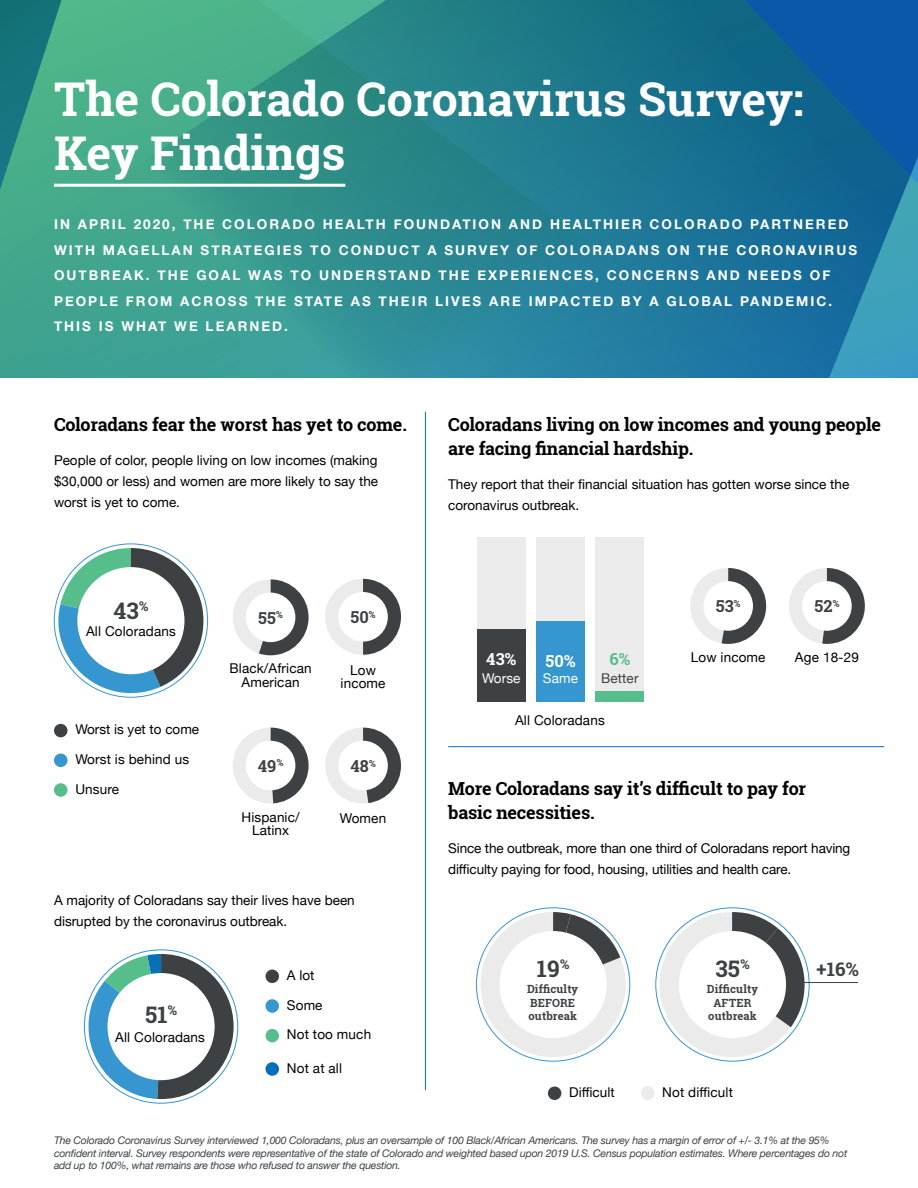
<style>
.page{position:relative;width:918px;height:1188px;background:#fff}
.page>*{position:absolute;margin:0;border:0;box-sizing:border-box;transform-origin:0 0}
.t1{font:700 46.5px/54px "Roboto Slab";color:#fff}
.t2{font:700 22.8px "Roboto Slab";letter-spacing:.01em;color:#3e4143}
.t3{font:700 18.75px "Roboto Slab";color:#3e4143}
.t4{font:700 18px/24px "Roboto Slab";letter-spacing:-.01em;color:#000}
.t5{font:700 16.5px "Roboto Slab";letter-spacing:.01em;color:#3e4143}
.t6{font:700 16.5px "Roboto Slab";color:#fff}
.t7{font:700 16.5px "Roboto Slab";color:#56be8b}
.t8{font:13.5px/21px "Helvetica Neue";color:#000}
.t9{font:700 13.5px/25.5px "Helvetica Neue";letter-spacing:.15em;color:#fff}
.t10{font:13.5px "Helvetica Neue";letter-spacing:.01em;color:#fff}
.t11{font:13.5px "Helvetica Neue";letter-spacing:.01em;color:#3e4143}
.t12{font:700 11.25px/13.5px "Roboto Slab";letter-spacing:.01em;color:#3e4143}
.t13{font:italic 10.5px/12.6px "Helvetica Neue";letter-spacing:-.02em;color:#3e4143}
</style>
<div class="page">
<hr style="left:793px;top:982px;width:65px;height:1px;background:#3e4143">
<svg style="left:655px;top:912px;width:155px;height:150px"></svg>
<svg style="left:481px;top:912px;width:150px;height:145px"></svg>
<div style="left:536px;top:621px;width:49px;height:81px;background:#3596d0"></div>
<div style="left:536px;top:537px;width:49px;height:84px;background:#ebebec"></div>
<hr style="left:425px;top:412px;width:1px;height:678px;background:#0970b8">
<svg style="left:0;top:0;width:918px;height:378px;background:#2a8892"></svg>
<hr style="left:54px;top:184px;width:291px;height:3px;background:#fff">
<svg style="left:87px;top:954px;width:147px;height:145px"></svg>
<div style="left:266px;top:970px;width:13px;height:13px;background:#3e4143;border-radius:50%"></div>
<div style="left:266px;top:999px;width:13px;height:14px;background:#3596d0;border-radius:50%"></div>
<div style="left:266px;top:1029px;width:13px;height:13px;background:#55be8b;border-radius:50%"></div>
<div style="left:266px;top:1062px;width:13px;height:14px;background:#006fba;border-radius:50%"></div>
<div style="left:108px;top:973px;width:107px;height:107px;background:#fff;border-radius:50%"></div>
<div style="left:477px;top:537px;width:49px;height:165px;background:#ebebec"></div>
<div style="left:477px;top:629px;width:49px;height:73px;background:#3e4143"></div>
<div style="left:548px;top:1087px;width:13px;height:13px;background:#3e4143;border-radius:50%"></div>
<div style="left:641px;top:1087px;width:13px;height:13px;background:#ebebec;border-radius:50%"></div>
<svg style="left:57px;top:548px;width:146px;height:150px"></svg>
<div style="left:54px;top:724px;width:14px;height:13px;background:#3e4143;border-radius:50%"></div>
<div style="left:54px;top:754px;width:14px;height:13px;background:#3596d0;border-radius:50%"></div>
<div style="left:54px;top:783px;width:14px;height:14px;background:#55be8b;border-radius:50%"></div>
<div style="left:77px;top:567px;width:107px;height:107px;background:#fff;border-radius:50%"></div>
<div style="left:595px;top:537px;width:49px;height:165px;background:#ebebec"></div>
<div style="left:595px;top:691px;width:49px;height:11px;background:#55be8b"></div>
<div style="left:500px;top:931px;width:107px;height:107px;background:#fff;border-radius:50%"></div>
<hr style="left:448px;top:746px;width:436px;height:1px;background:#0970b8">
<svg style="left:690px;top:568px;width:76px;height:76px"></svg>
<div style="left:703px;top:581px;width:50px;height:50px;background:#fff;border-radius:50%"></div>
<svg style="left:789px;top:568px;width:76px;height:76px"></svg>
<div style="left:802px;top:581px;width:50px;height:50px;background:#fff;border-radius:50%"></div>
<div style="left:679px;top:931px;width:107px;height:107px;background:#fff;border-radius:50%"></div>
<svg style="left:325px;top:579px;width:76px;height:76px"></svg>
<div style="left:338px;top:592px;width:50px;height:50px;background:#fff;border-radius:50%"></div>
<svg style="left:233px;top:728px;width:76px;height:76px"></svg>
<div style="left:246px;top:741px;width:49px;height:49px;background:#fff;border-radius:50%"></div>
<svg style="left:325px;top:728px;width:76px;height:75px"></svg>
<div style="left:338px;top:741px;width:50px;height:49px;background:#fff;border-radius:50%"></div>
<svg style="left:233px;top:579px;width:76px;height:76px"></svg>
<div style="left:246px;top:593px;width:49px;height:49px;background:#fff;border-radius:50%"></div>
<h1 class="t1" style="left:54px;top:72px;width:751px">The Colorado Coronavirus Survey:<br>Key Findings</h1>
<p class="t9" style="left:54px;top:212px;width:805px">IN APRIL 2020, THE COLORADO HEALTH FOUNDATION AND HEALTHIER COLORADO PARTNERED WITH MAGELLAN STRATEGIES TO CONDUCT A SURVEY OF COLORADANS ON THE CORONAVIRUS OUTBREAK. THE GOAL WAS TO UNDERSTAND THE EXPERIENCES, CONCERNS AND NEEDS OF PEOPLE FROM ACROSS THE STATE AS THEIR LIVES ARE IMPACTED BY A GLOBAL PANDEMIC.<br>THIS IS WHAT WE LEARNED.</p>
<h3 class="t4" style="left:54px;top:412px;width:354px">Coloradans fear the worst has yet to come.</h3>
<p class="t8" style="left:54px;top:451px;width:326px;text-align:justify">People of color, people living on low incomes (making $30,000 or less) and women are more likely to say the worst is yet to come.</p>
<h2 class="t2" style="left:113px;top:595px;width:36px">43<sup>%</sup></h2>
<p class="t8" style="left:86px;top:622px;width:91px">All Coloradans</p>
<p class="t8" style="left:75px;top:720px;width:125px">Worst is yet to come</p>
<p class="t8" style="left:75px;top:745px;width:115px;line-height:29.7px">Worst is behind us<br>Unsure</p>
<p class="t5" style="left:258px;top:606px;width:26px">55<sup>%</sup></p>
<p class="t8" style="left:230px;top:663px;width:84px;line-height:13.5px;text-align:center">Black/African<br>American</p>
<p class="t5" style="left:258px;top:755px;width:27px">49<sup>%</sup></p>
<p class="t8" style="left:242px;top:811px;width:60px;line-height:13.5px;text-align:center">Hispanic/<br>Latinx</p>
<p class="t5" style="left:350px;top:606px;width:27px">50<sup>%</sup></p>
<p class="t8" style="left:341px;top:664px;width:46px;line-height:13.5px;text-align:center">Low income</p>
<p class="t5" style="left:350px;top:755px;width:27px">48<sup>%</sup></p>
<p class="t8" style="left:340px;top:809px;width:48px">Women</p>
<p class="t8" style="left:54px;top:890px;width:302px">A majority of Coloradans say their lives have been disrupted by the coronavirus outbreak.</p>
<h2 class="t2" style="left:145px;top:999px;width:33px">51<sup>%</sup></h2>
<p class="t8" style="left:115px;top:1027px;width:91px">All Coloradans</p>
<p class="t8" style="left:287px;top:961px;width:37px;line-height:29.7px">A lot<br>Some</p>
<p class="t8" style="left:287px;top:1025px;width:86px">Not too much</p>
<p class="t8" style="left:287px;top:1058px;width:57px">Not at all</p>
<h3 class="t4" style="left:448px;top:412px;width:435px">Coloradans living on low incomes and young people are facing financial hardship.</h3>
<p class="t8" style="left:448px;top:475px;width:403px">They report that their financial situation has gotten worse since the coronavirus outbreak.</p>
<p class="t6" style="left:486px;top:648px;width:32px">43%</p>
<p class="t10" style="left:482px;top:669px;width:40px">Worse</p>
<p class="t6" style="left:546px;top:650px;width:32px">50%</p>
<p class="t10" style="left:543px;top:669px;width:37px">Same</p>
<p class="t7" style="left:609px;top:648px;width:22px">6%</p>
<p class="t11" style="left:601px;top:669px;width:39px">Better</p>
<p class="t8" style="left:515px;top:710px;width:91px">All Coloradans</p>
<p class="t5" style="left:716px;top:595px;width:26px">53<sup>%</sup></p>
<p class="t8" style="left:691px;top:648px;width:76px">Low income</p>
<p class="t5" style="left:814px;top:595px;width:26px">52<sup>%</sup></p>
<p class="t8" style="left:795px;top:648px;width:65px">Age 18-29</p>
<h3 class="t4" style="left:448px;top:776px;width:360px">More Coloradans say it’s difficult to pay for basic necessities.</h3>
<p class="t8" style="left:448px;top:839px;width:404px">Since the outbreak, more than one third of Coloradans report having difficulty paying for food, housing, utilities and health care.</p>
<h2 class="t2" style="left:537px;top:953px;width:34px">19<sup>%</sup></h2>
<p class="t12" style="left:527px;top:982px;width:53px">Difficulty<br>BEFORE outbreak</p>
<h2 class="t2" style="left:715px;top:953px;width:36px">35<sup>%</sup></h2>
<p class="t12" style="left:707px;top:982px;width:53px;text-align:center">Difficulty<br>AFTER outbreak</p>
<p class="t8" style="left:569px;top:1082px;width:47px">Difficult</p>
<p class="t8" style="left:662px;top:1082px;width:72px">Not difficult</p>
<h3 class="t3" style="left:817px;top:957px;width:44px">+16%</h3>
<p class="t13" style="left:54px;top:1135px;width:795px">The Colorado Coronavirus Survey interviewed 1,000 Coloradans, plus an oversample of 100 Black/African Americans. The survey has a margin of error of +/- 3.1% at the 95% confident interval. Survey respondents were representative of the state of Colorado and weighted based upon 2019 U.S. Census population estimates. Where percentages do not add up to 100%, what remains are those who refused to answer the question.</p>
</div>
